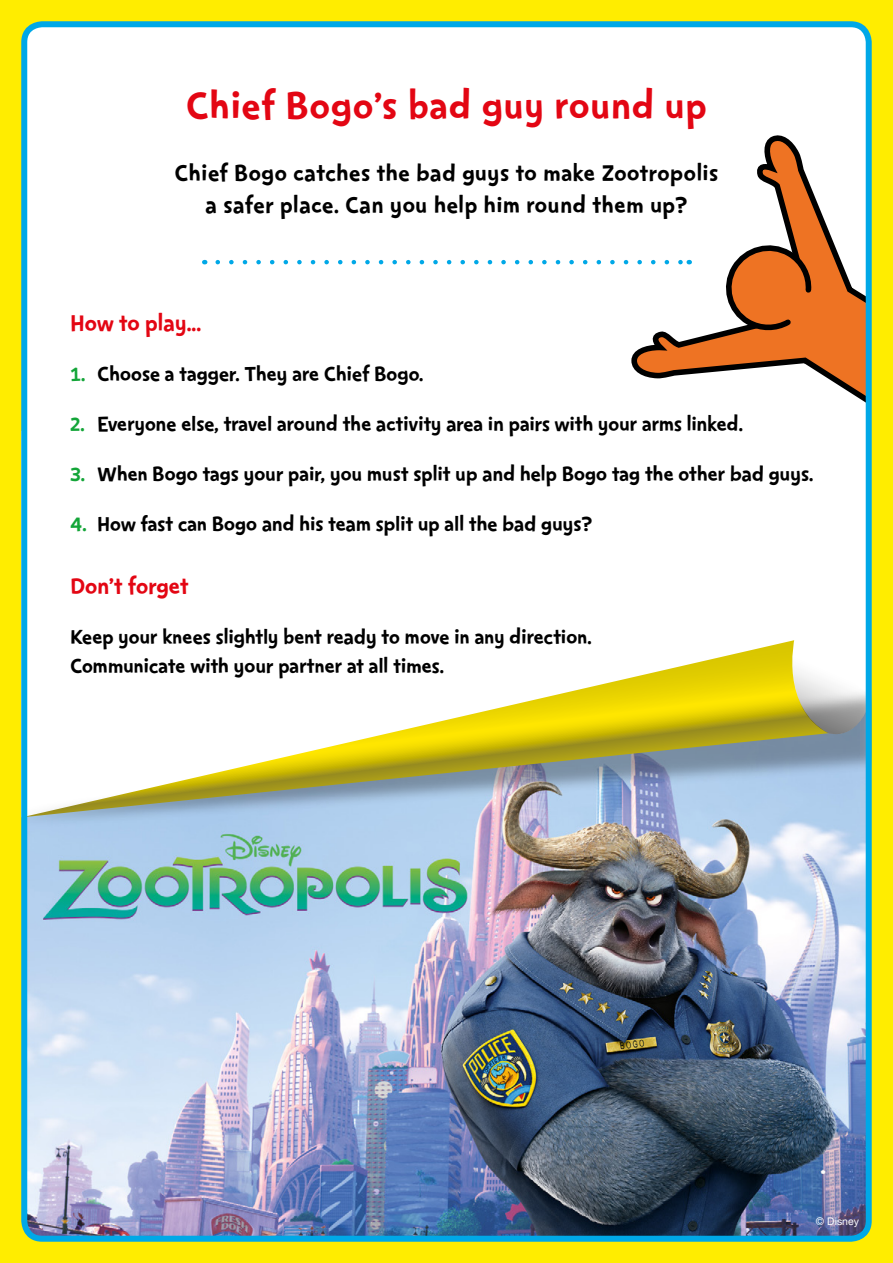
<style>
.page{position:relative;width:893px;height:1263px;background:#ffed00}
.page>*{position:absolute;margin:0;border:0;box-sizing:border-box;transform-origin:0 0}
.t1{font:45px "Change 4 Life Text";color:#e30613}
.t2{font:27px/32.4px "Change 4 Life Text";color:#000;text-align:center}
.t3{font:27px "Change 4 Life Text";letter-spacing:-.02em;color:#e30613}
.t4{font:24px/28.8px "Change 4 Life Text";letter-spacing:-.02em;color:#000}
.t5{font:10.5px "Helvetica Neue";color:#fff}
.s1{color:#13a538}
</style>
<div class="page">
<div style="left:23px;top:23px;width:847px;height:1216px;background:#fff;border-radius:18px"></div>
<img style="left:23px;top:867px;width:847px;height:374px">
<img style="left:28px;top:734px;width:837px;height:133px">
<svg style="left:28px;top:640px;width:800px;height:177px"></svg>
<svg style="left:792px;top:640px;width:73px;height:94px"></svg>
<svg style="left:218px;top:260px;width:343px;height:4px"></svg>
<svg style="left:569px;top:135px;width:296px;height:267px"></svg>
<svg style="left:696px;top:217px;width:138px;height:136px"></svg>
<div style="left:21px;top:21px;width:851px;height:1221px;border:6px solid #00a8e7;border-radius:18px"></div>
<h1 class="t1" style="left:186px;top:88px;width:523px">Chief Bogo’s bad guy round up</h1>
<p class="t2" style="left:174px;top:158px;width:546px">Chief Bogo catches the bad guys to make Zootropolis a safer place. Can you help him round them up?</p>
<p class="t3" style="left:70px;top:312px;width:133px">How to play...</p>
<p class="t4" style="left:70px;top:361px;width:355px"><span class="s1">1.</span> Choose a tagger. They are Chief Bogo.</p>
<p class="t4" style="left:70px;top:411px;width:675px"><span class="s1">2.</span> Everyone else, travel around the activity area in pairs with your arms linked.</p>
<p class="t4" style="left:70px;top:461px;width:745px"><span class="s1">3.</span> When Bogo tags your pair, you must split up and help Bogo tag the other bad guys.</p>
<p class="t4" style="left:70px;top:511px;width:524px"><span class="s1">4.</span> How fast can Bogo and his team split up all the bad guys?</p>
<p class="t3" style="left:70px;top:575px;width:120px">Don’t forget</p>
<p class="t4" style="left:70px;top:624px;width:523px">Keep your knees slightly bent ready to move in any direction.<br>Communicate with your partner at all times.</p>
<p class="t5" style="left:816px;top:1213px;width:45px">© Disney</p>
</div>
